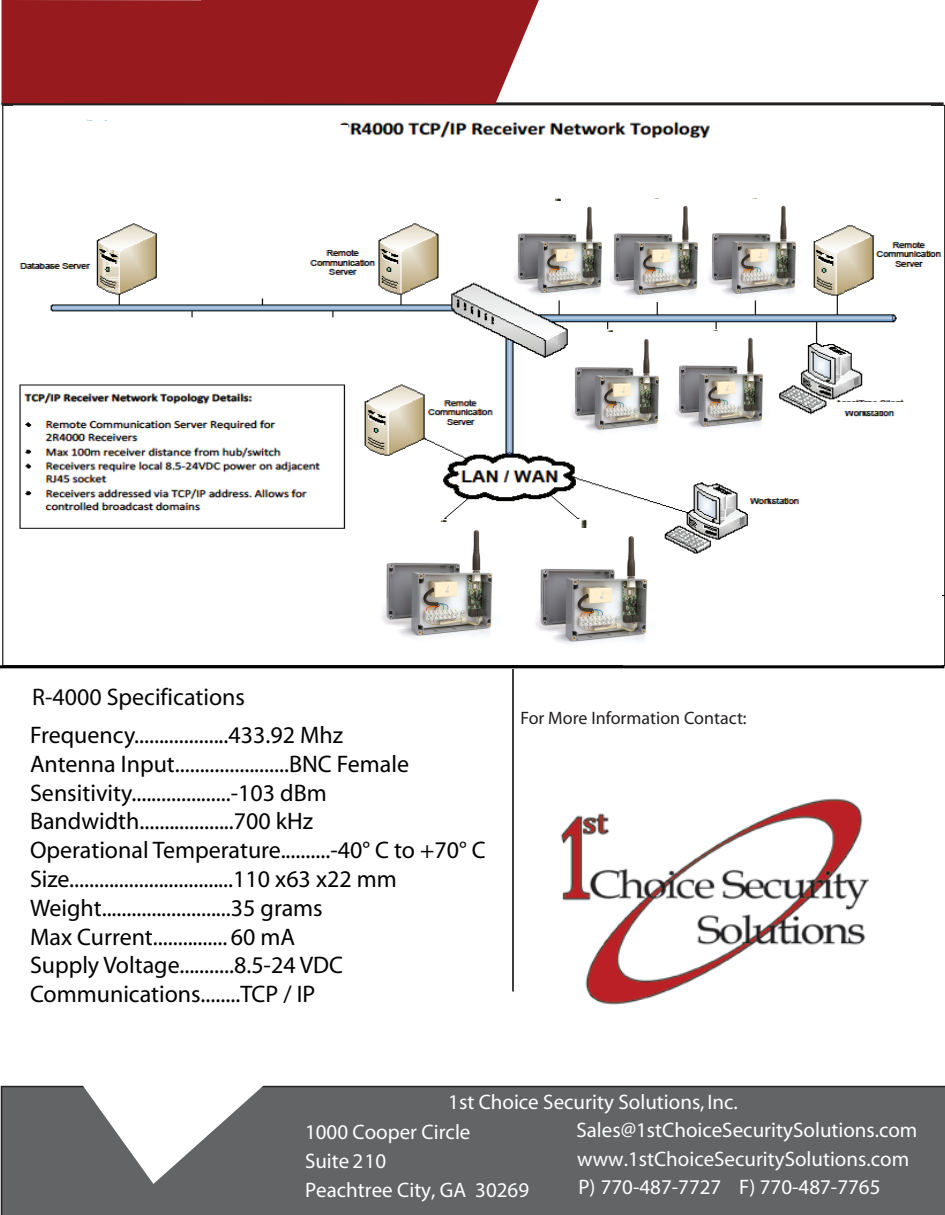
<style>
.page{position:relative;width:945px;height:1215px;background:#fff}
.page>*{position:absolute;margin:0;border:0;box-sizing:border-box;transform-origin:0 0}
.t1{font:24px/28.8px "Myriad";color:#000}
.t2{font:21px/28.7px "Myriad";color:#fff}
.t3{font:21px "Myriad Pro";color:#fff}
.t4{font:18px "Myriad";color:#231f20}
.s1{font-family:"Myriad Pro";color:#060606}
.s2{color:#060606}
.s3{font-family:"Myriad"}
.s4{font-family:"Myriad Pro"}
</style>
<div class="page">
<img style="left:2px;top:104px;width:943px;height:565px">
<div style="left:623px;top:584px;width:318px;height:83px;background:#fff"></div>
<div style="left:15px;top:121px;width:147px;height:90px;background:#fff"></div>
<svg style="left:336px;top:125px;width:15px;height:12px"></svg>
<div style="left:14px;top:14px;width:918px;height:97px;background:#fff"></div>
<svg style="left:496px;top:1px;width:43px;height:101px"></svg>
<div style="left:1px;top:1086px;width:944px;height:129px;background:#636466"></div>
<svg style="left:22px;top:1085px;width:256px;height:99px;fill:#636466"></svg>
<hr style="left:2px;top:102px;width:942px;height:3px;background:#231f20">
<hr style="left:0;top:665px;width:944px;height:3px;background:#000">
<hr style="left:512px;top:669px;width:2px;height:323px;background:#000">
<img style="left:560px;top:798px;width:310px;height:207px">
<div style="left:201px;top:0;width:306px;height:20px;background:#971b1e"></div>
<div style="left:2px;top:0;width:494px;height:104px;background:#971b1e"></div>
<img style="left:380px;top:522px;width:121px;height:122px">
<img style="left:534px;top:528px;width:121px;height:122px">
<img style="left:513px;top:201px;width:96px;height:99px">
<img style="left:609px;top:199px;width:193px;height:102px">
<img style="left:673px;top:331px;width:96px;height:102px">
<img style="left:570px;top:333px;width:96px;height:103px">
<div style="left:738px;top:483px;width:75px;height:15px;background:#fff"></div>
<div style="left:26px;top:246px;width:55px;height:16px;background:#fff"></div>
<div style="left:834px;top:402px;width:75px;height:9px;background:#fff"></div>
<div style="left:278px;top:416px;width:46px;height:22px;background:#fff"></div>
<div style="left:18px;top:324px;width:204px;height:32px;background:#fff"></div>
<p class="t1" style="left:30px;top:678px;width:315px;line-height:38.4px"><span class="s1">R-4000</span> <span class="s2">Specifications<br></span>Frequency...................433.92 Mhz</p>
<p class="t1" style="left:30px;top:750px;width:457px">Antenna Input.......................BNC Female Sensitivity....................-103 dBm Bandwidth...................700 kHz<br>Operational Temperature..........-40° C to +70° C Size.................................110 x63 x22 mm Weight..........................35 grams<br>Max Current............... 60 mA<br>Supply Voltage...........8.5-24 VDC Communications........TCP / IP</p>
<p class="t4" style="left:520px;top:709px;width:228px">For More Information Contact:</p>
<p class="t2" style="left:448px;top:1088px;width:291px">1st Choice Security Solutions, Inc.</p>
<p class="t3" style="left:305px;top:1119px;width:167px"><span class="s3">1</span>000 Cooper Circle</p>
<p class="t2" style="left:576px;top:1117px;width:343px">Sales@1stChoiceSecuritySolutions.com</p>
<p class="t2" style="left:305px;top:1148px;width:83px">Suite 2<span class="s4">10</span></p>
<p class="t3" style="left:305px;top:1177px;width:226px">Peachtree City, GA 30269</p>
<p class="t2" style="left:577px;top:1145px;width:333px">www.1stChoiceSecuritySolutions.com<br>P) 770-487-7727 F) 770-487-776<span class="s4">5</span></p>
</div>
